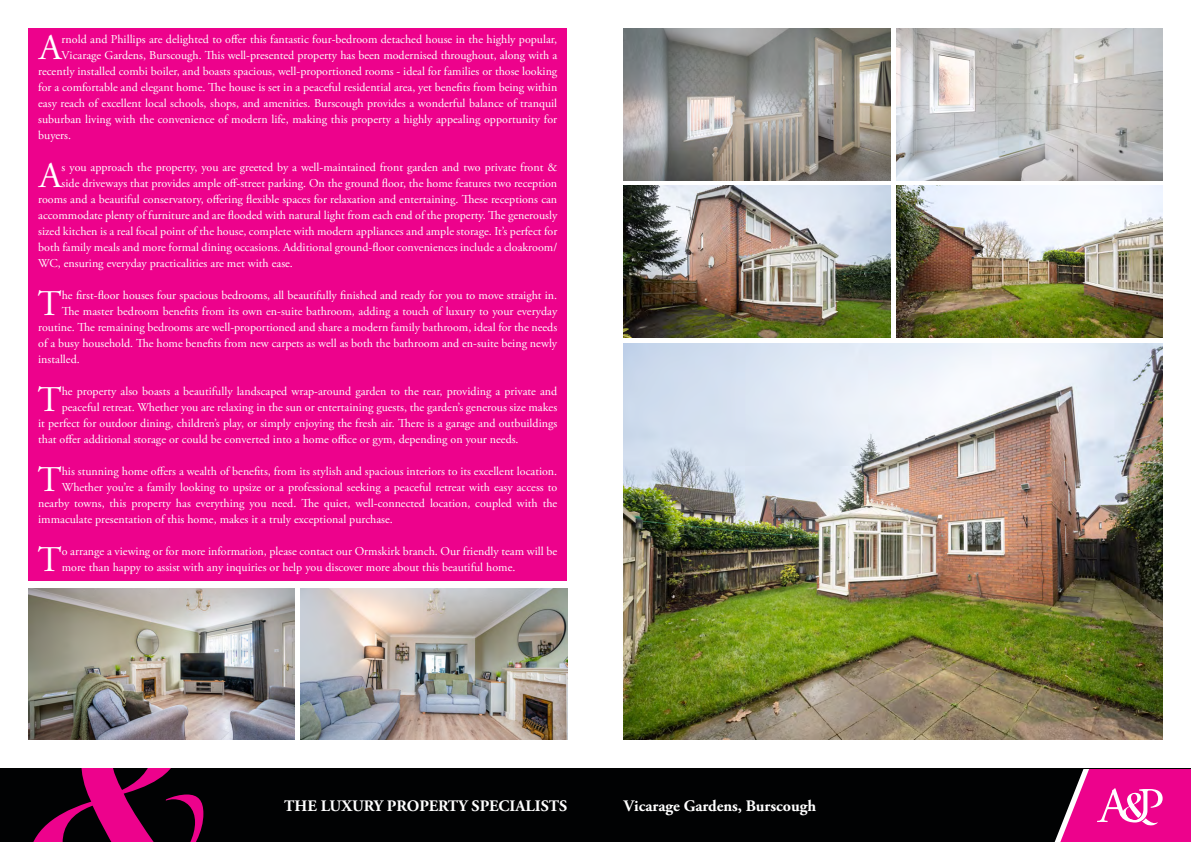
<style>
.page{position:relative;width:1191px;height:842px;background:#fff}
.page>*{position:absolute;margin:0;border:0;box-sizing:border-box;transform-origin:0 0}
.t1{font:36.1px "Adobe Garamond Pro";color:#fff}
.t2{font:700 16px "Adobe Garamond Pro";color:#fff}
.t3{font:12px/16px "Adobe Garamond Pro";color:#fff}
</style>
<div class="page">
<div style="left:0;top:769px;width:1191px;height:73px;background:#010203"></div>
<svg style="left:33px;top:769px;width:171px;height:73px"></svg>
<svg style="left:1054px;top:769px;width:137px;height:73px;background:#d51e89"></svg>
<div style="left:28px;top:28px;width:539px;height:553px;background:#ed028c"></div>
<img style="left:624px;top:343px;width:538px;height:397px">
<img style="left:896px;top:186px;width:266px;height:151px">
<img style="left:624px;top:186px;width:266px;height:151px">
<img style="left:896px;top:28px;width:266px;height:152px">
<img style="left:624px;top:28px;width:266px;height:152px">
<img style="left:28px;top:588px;width:267px;height:152px">
<img style="left:300px;top:588px;width:267px;height:152px">
<p class="t1" style="left:39px;top:26px;width:24px">A</p>
<p class="t3" style="left:62px;top:32px;width:497px">rnold and Phillips are delighted to offer this fantastic four-bedroom detached house in the highly popular,</p>
<p class="t3" style="left:62px;top:48px;width:497px">Vicarage Gardens, Burscough. This well-presented property has been modernised throughout, along with a</p>
<p class="t3" style="left:38px;top:64px;width:520px">recently installed combi boiler, and boasts spacious, well-proportioned rooms - ideal for families or those looking</p>
<p class="t3" style="left:38px;top:80px;width:520px">for a comfortable and elegant home. The house is set in a peaceful residential area, yet benefits from being within</p>
<p class="t3" style="left:38px;top:96px;width:520px">easy reach of excellent local schools, shops, and amenities. Burscough provides a wonderful balance of tranquil</p>
<p class="t3" style="left:38px;top:112px;width:520px">suburban living with the convenience of modern life, making this property a highly appealing opportunity for</p>
<p class="t3" style="left:38px;top:128px;width:34px">buyers.</p>
<p class="t1" style="left:39px;top:154px;width:24px">A</p>
<p class="t3" style="left:62px;top:160px;width:497px">s you approach the property, you are greeted by a well-maintained front garden and two private front &amp;</p>
<p class="t3" style="left:62px;top:176px;width:497px">side driveways that provides ample off-street parking. On the ground floor, the home features two reception</p>
<p class="t3" style="left:38px;top:192px;width:520px">rooms and a beautiful conservatory, offering flexible spaces for relaxation and entertaining. These receptions can</p>
<p class="t3" style="left:38px;top:208px;width:520px">accommodate plenty of furniture and are flooded with natural light from each end of the property. The generously</p>
<p class="t3" style="left:38px;top:224px;width:520px">sized kitchen is a real focal point of the house, complete with modern appliances and ample storage. It’s perfect for</p>
<p class="t3" style="left:38px;top:240px;width:520px">both family meals and more formal dining occasions. Additional ground-floor conveniences include a cloakroom/</p>
<p class="t3" style="left:38px;top:256px;width:256px">WC, ensuring everyday practicalities are met with ease.</p>
<p class="t1" style="left:38px;top:282px;width:25px">T</p>
<p class="t3" style="left:62px;top:288px;width:497px">he first-floor houses four spacious bedrooms, all beautifully finished and ready for you to move straight in.</p>
<p class="t3" style="left:62px;top:304px;width:497px">The master bedroom benefits from its own en-suite bathroom, adding a touch of luxury to your everyday</p>
<p class="t3" style="left:38px;top:320px;width:520px">routine. The remaining bedrooms are well-proportioned and share a modern family bathroom, ideal for the needs</p>
<p class="t3" style="left:38px;top:336px;width:520px">of a busy household. The home benefits from new carpets as well as both the bathroom and en-suite being newly</p>
<p class="t3" style="left:38px;top:352px;width:43px">installed.</p>
<p class="t1" style="left:38px;top:378px;width:25px">T</p>
<p class="t3" style="left:62px;top:384px;width:497px">he property also boasts a beautifully landscaped wrap-around garden to the rear, providing a private and</p>
<p class="t3" style="left:62px;top:400px;width:497px">peaceful retreat. Whether you are relaxing in the sun or entertaining guests, the garden’s generous size makes</p>
<p class="t3" style="left:38px;top:416px;width:520px">it perfect for outdoor dining, children’s play, or simply enjoying the fresh air. There is a garage and outbuildings</p>
<p class="t3" style="left:38px;top:432px;width:482px">that offer additional storage or could be converted into a home office or gym, depending on your needs.</p>
<p class="t1" style="left:38px;top:458px;width:25px">T</p>
<p class="t3" style="left:62px;top:464px;width:497px">his stunning home offers a wealth of benefits, from its stylish and spacious interiors to its excellent location.</p>
<p class="t3" style="left:62px;top:480px;width:497px">Whether you’re a family looking to upsize or a professional seeking a peaceful retreat with easy access to</p>
<p class="t3" style="left:38px;top:496px;width:520px">nearby towns, this property has everything you need. The quiet, well-connected location, coupled with the</p>
<p class="t3" style="left:38px;top:512px;width:356px">immaculate presentation of this home, makes it a truly exceptional purchase.</p>
<p class="t1" style="left:38px;top:538px;width:25px">T</p>
<p class="t3" style="left:62px;top:544px;width:497px">o arrange a viewing or for more information, please contact our Ormskirk branch. Our friendly team will be more than happy to assist with any inquiries or help you discover more about this beautiful home.</p>
<p class="t2" style="left:284px;top:797px;width:284px">THE LUXURY PROPERTY SPECIALISTS</p>
<p class="t2" style="left:624px;top:797px;width:194px">Vicarage Gardens, Burscough</p>
</div>
